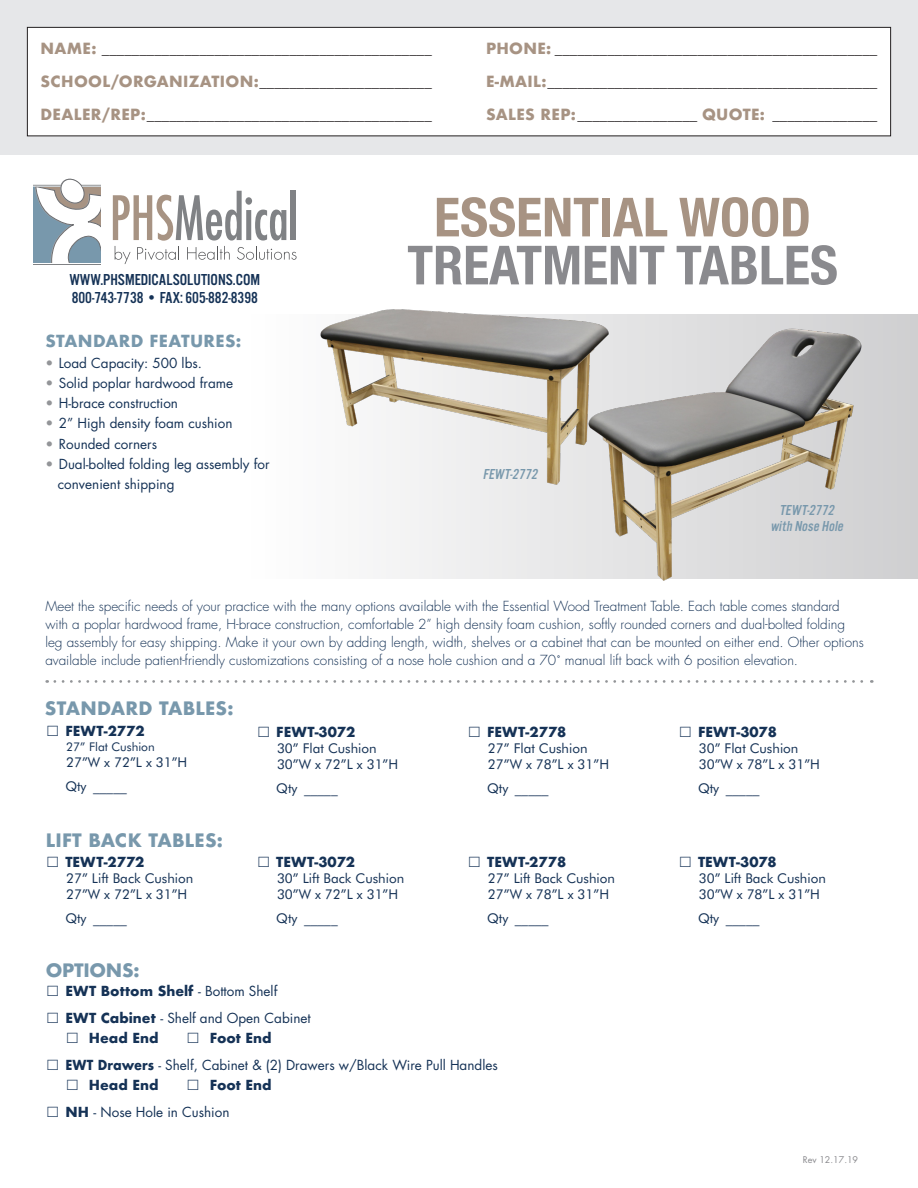
<style>
.page{position:relative;width:918px;height:1188px;background:#fff}
.page>*{position:absolute;margin:0;border:0;box-sizing:border-box;transform-origin:0 0}
.Feature_Header{font:700 condensed 54px/48px "Helvetica Neue";color:#8a8a8e;text-align:center}
.t1{font:700 18px "Futura";letter-spacing:.01em;color:#7898ac}
.t2{font:700 18px "Futura";letter-spacing:-.015em;color:#7898ac}
.t3{font:16.5px "Alternate Got No 3 D";color:#153256}
.t4{font:700 16.2px "Futura";letter-spacing:.02em;color:#7898ac}
.t5{font:700 15px "Minion Pro";color:#231f20}
.t6{font:italic 15px/16.5px "Alternate Got No 3 D";color:#7898ac;text-align:center}
.t7{font:300 13.5px/18px "Futura";color:#153256}
.t8{font:13.5px "Futura BT";color:#153256}
.t9{font:13.5px "Futura";color:#153256}
.t10{font:700 13.5px "Futura";color:#153256}
.t11{font:13.5px "Futura";color:#153256;scale:.95 1}
.t12{font:12px "Futura BT";color:#153256}
.t13{font:9px "Futura";color:#8a8a8e}
.s1{font-family:"Futura";color:#a79383}
.s2{color:#939598}
.s3{color:#a79383}
.s4{font-weight:400}
.s5{font-weight:700}
</style>
<div class="page">
<div style="left:0;top:314px;width:918px;height:265px;background:linear-gradient(to right,#fff,#d2d2d4)"></div>
<svg style="left:55px;top:680px;width:817px;height:3px"></svg>
<div style="left:0;top:0;width:918px;height:154px;background:#e6e7e9"></div>
<div style="left:27px;top:27px;width:864px;height:109px;background:#fff"></div>
<div style="left:27px;top:27px;width:864px;height:109px;border:1px solid #231f20"></div>
<img style="left:316px;top:309px;width:295px;height:179px">
<svg style="left:113px;top:191px;width:184px;height:73px"></svg>
<svg style="left:33px;top:178px;width:68px;height:85px"></svg>
<hr style="left:33px;top:264px;width:69px;height:1px;background:#808285">
<img style="left:580px;top:324px;width:293px;height:257px">
<p class="t5" style="left:40px;top:39px;width:393px"><span class="s1">NAME:</span> ____________________________________________</p>
<p class="t5" style="left:40px;top:72px;width:393px"><span class="s1">SCHOOL/ORGANIZATION:</span>_______________________</p>
<p class="t5" style="left:40px;top:105px;width:393px"><span class="s1">DEALER/REP:</span>______________________________________</p>
<p class="t5" style="left:486px;top:39px;width:393px"><span class="s1">PHONE:</span> ___________________________________________</p>
<p class="t5" style="left:486px;top:72px;width:393px"><span class="s1">E-MAIL:</span>____________________________________________</p>
<p class="t5" style="left:486px;top:105px;width:393px"><span class="s1">SALES REP:</span>________________ <span class="s1">QUOTE:</span> ______________</p>
<p class="t3" style="left:69px;top:271px;width:192px">WWW.PHSMEDICALSOLUTIONS.COM</p>
<p class="t3" style="left:72px;top:289px;width:188px">800-743-7738 • FAX: 605-882-8398</p>
<p class="t4" style="left:45px;top:330px;width:197px">STANDARD FEATURES:</p>
<p class="t9" style="left:45px;top:353px;width:158px"><span class="s2">•</span> Load Capacity: 500 lbs.</p>
<p class="t9" style="left:45px;top:374px;width:189px"><span class="s2">•</span> Solid poplar hardwood frame</p>
<p class="t9" style="left:45px;top:394px;width:134px"><span class="s2">•</span> H-brace construction</p>
<p class="t9" style="left:45px;top:414px;width:189px"><span class="s2">•</span> 2” High density foam cushion</p>
<p class="t9" style="left:45px;top:434px;width:113px"><span class="s2">•</span> Rounded corners</p>
<p class="t9" style="left:45px;top:455px;width:226px"><span class="s2">•</span> Dual-bolted folding leg assembly for</p>
<p class="t9" style="left:58px;top:475px;width:118px">convenient shipping</p>
<p class="Feature_Header" style="left:407px;top:189px;width:432px"><span class="s3">ESSENTIAL WOOD<br></span>TREATMENT TABLES</p>
<p class="t6" style="left:483px;top:466px;width:59px">FEWT-2772</p>
<p class="t6" style="left:770px;top:502px;width:77px">TEWT-2772 with Nose Hole</p>
<p class="t7" style="left:45px;top:597px;width:820px">Meet the specific needs of your practice with the many options available with the Essential Wood Treatment Table. Each table comes standard with a poplar hardwood frame, H-brace construction, comfortable 2” high density foam cushion, softly rounded corners and dual-bolted folding leg assembly for easy shipping. Make it your own by adding length, width, shelves or a cabinet that can be mounted on either end. Other options available include patient-friendly customizations consisting of a nose hole cushion and a 70˚ manual lift back with 6 position elevation.</p>
<p class="t1" style="left:45px;top:695px;width:190px">STANDARD TABLES:</p>
<p class="t10" style="left:46px;top:721px;width:100px">□ FEWT-2772</p>
<p class="t12" style="left:66px;top:739px;width:90px">27” Flat Cushion</p>
<p class="t8" style="left:66px;top:754px;width:123px">27”W x 72”L x 31”H</p>
<p class="t8" style="left:65px;top:778px;width:63px">Qty _____</p>
<p class="t1" style="left:46px;top:827px;width:179px">LIFT BACK TABLES:</p>
<p class="t10" style="left:46px;top:852px;width:100px">□ TEWT-2772</p>
<p class="t8" style="left:66px;top:870px;width:129px">27” Lift Back Cushion</p>
<p class="t8" style="left:66px;top:886px;width:123px">27”W x 72”L x 31”H</p>
<p class="t8" style="left:65px;top:910px;width:63px">Qty _____</p>
<p class="t10" style="left:257px;top:722px;width:100px">□ FEWT-3072</p>
<p class="t8" style="left:277px;top:740px;width:101px">30” Flat Cushion</p>
<p class="t8" style="left:277px;top:756px;width:123px">30”W x 72”L x 31”H</p>
<p class="t8" style="left:276px;top:780px;width:63px">Qty _____</p>
<p class="t10" style="left:257px;top:852px;width:100px">□ TEWT-3072</p>
<p class="t8" style="left:277px;top:870px;width:129px">30” Lift Back Cushion</p>
<p class="t8" style="left:277px;top:886px;width:123px">30”W x 72”L x 31”H</p>
<p class="t8" style="left:276px;top:910px;width:63px">Qty _____</p>
<p class="t10" style="left:468px;top:722px;width:100px">□ FEWT-2778</p>
<p class="t8" style="left:488px;top:740px;width:101px">27” Flat Cushion</p>
<p class="t8" style="left:488px;top:756px;width:123px">27”W x 78”L x 31”H</p>
<p class="t8" style="left:487px;top:780px;width:63px">Qty _____</p>
<p class="t10" style="left:468px;top:852px;width:100px">□ TEWT-2778</p>
<p class="t8" style="left:488px;top:870px;width:129px">27” Lift Back Cushion</p>
<p class="t8" style="left:488px;top:886px;width:123px">27”W x 78”L x 31”H</p>
<p class="t8" style="left:487px;top:910px;width:63px">Qty _____</p>
<p class="t2" style="left:46px;top:957px;width:95px">OPTIONS:</p>
<p class="t10" style="left:46px;top:981px;width:233px">□ EWT Bottom Shelf <span class="s4">- Bottom Shelf</span></p>
<p class="t9" style="left:46px;top:1009px;width:266px">□ <span class="s5">EWT Cabinet</span> - Shelf and Open Cabinet</p>
<p class="t10" style="left:65px;top:1028px;width:95px">□ Head End</p>
<p class="t10" style="left:186px;top:1028px;width:87px">□ Foot End</p>
<p class="t11" style="left:46px;top:1056px;width:477px">□ <span class="s5">EWT Drawers</span> - Shelf, Cabinet &amp; (2) Drawers w/Black Wire Pull Handles</p>
<p class="t10" style="left:65px;top:1075px;width:95px">□ Head End</p>
<p class="t10" style="left:186px;top:1075px;width:87px">□ Foot End</p>
<p class="t9" style="left:46px;top:1103px;width:185px">□ <span class="s5">NH</span> - Nose Hole in Cushion</p>
<p class="t10" style="left:679px;top:722px;width:100px">□ FEWT-3078</p>
<p class="t8" style="left:699px;top:740px;width:101px">30” Flat Cushion</p>
<p class="t8" style="left:699px;top:756px;width:123px">30”W x 78”L x 31”H</p>
<p class="t8" style="left:698px;top:780px;width:63px">Qty _____</p>
<p class="t10" style="left:679px;top:852px;width:100px">□ TEWT-3078</p>
<p class="t8" style="left:699px;top:870px;width:129px">30” Lift Back Cushion</p>
<p class="t8" style="left:699px;top:886px;width:123px">30”W x 78”L x 31”H</p>
<p class="t8" style="left:698px;top:910px;width:63px">Qty _____</p>
<p class="t13" style="left:803px;top:1153px;width:57px">Rev 12.17.19</p>
</div>
